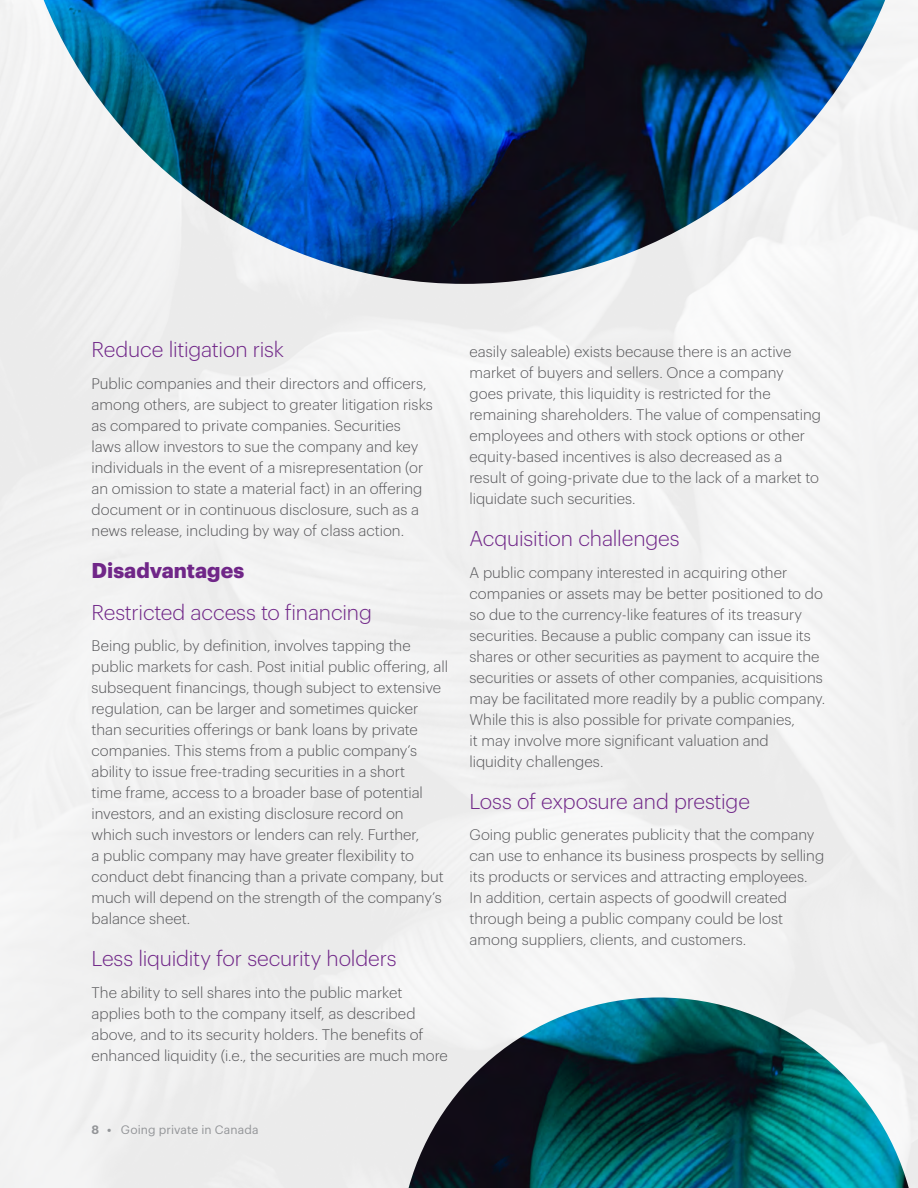
<style>
.page{position:relative;width:918px;height:1188px;background:#fff}
.page>*{position:absolute;margin:0;border:0;box-sizing:border-box;transform-origin:0 0}
.t1{font:300 21px "Dentons Sans";letter-spacing:-.01em;color:#702688}
.t2{font:700 21px "Dentons Sans";color:#702688}
.t3{font:300 15px/21px "Dentons Sans";color:#565659}
.t4{font:12px "Dentons Sans";letter-spacing:.005em;color:#939598}
.s1{font-weight:600}
</style>
<div class="page">
<img style="left:44px;top:0;width:841px;height:284px">
<img style="left:409px;top:998px;width:500px;height:190px">
<h1 class="t1" style="left:92px;top:334px;width:194px">Reduce litigation risk</h1>
<p class="t3" style="left:92px;top:371px;width:343px">Public companies and their directors and officers, among others, are subject to greater litigation risks as compared to private companies. Securities laws allow investors to sue the company and key individuals in the event of a misrepresentation (or an omission to state a material fact) in an offering document or in continuous disclosure, such as a news release, including by way of class action.</p>
<h1 class="t2" style="left:92px;top:554px;width:154px">Disadvantages</h1>
<h1 class="t1" style="left:92px;top:597px;width:282px">Restricted access to financing</h1>
<p class="t3" style="left:92px;top:634px;width:358px">Being public, by definition, involves tapping the public markets for cash. Post initial public offering, all subsequent financings, though subject to extensive regulation, can be larger and sometimes quicker than securities offerings or bank loans by private companies. This stems from a public company’s ability to issue free-trading securities in a short<br>time frame, access to a broader base of potential investors, and an existing disclosure record on which such investors or lenders can rely. Further,<br>a public company may have greater flexibility to conduct debt financing than a private company, but much will depend on the strength of the company’s balance sheet.</p>
<h1 class="t1" style="left:92px;top:943px;width:307px">Less liquidity for security holders</h1>
<p class="t3" style="left:92px;top:980px;width:358px">The ability to sell shares into the public market applies both to the company itself, as described above, and to its security holders. The benefits of enhanced liquidity (i.e., the securities are much more</p>
<p class="t3" style="left:470px;top:340px;width:353px">easily saleable) exists because there is an active market of buyers and sellers. Once a company goes private, this liquidity is restricted for the remaining shareholders. The value of compensating employees and others with stock options or other equity-based incentives is also decreased as a result of going-private due to the lack of a market to liquidate such securities.</p>
<h1 class="t1" style="left:470px;top:523px;width:212px">Acquisition challenges</h1>
<p class="t3" style="left:470px;top:560px;width:357px">A public company interested in acquiring other companies or assets may be better positioned to do so due to the currency-like features of its treasury securities. Because a public company can issue its shares or other securities as payment to acquire the securities or assets of other companies, acquisitions may be facilitated more readily by a public company.<br>While this is also possible for private companies,<br>it may involve more significant valuation and liquidity challenges.</p>
<h1 class="t1" style="left:470px;top:786px;width:282px">Loss of exposure and prestige</h1>
<p class="t3" style="left:470px;top:823px;width:356px">Going public generates publicity that the company can use to enhance its business prospects by selling its products or services and attracting employees.<br>In addition, certain aspects of goodwill created through being a public company could be lost among suppliers, clients, and customers.</p>
<p class="t4" style="left:92px;top:1121px;width:169px"><span class="s1">8 •</span> Going private in Canada</p>
</div>
